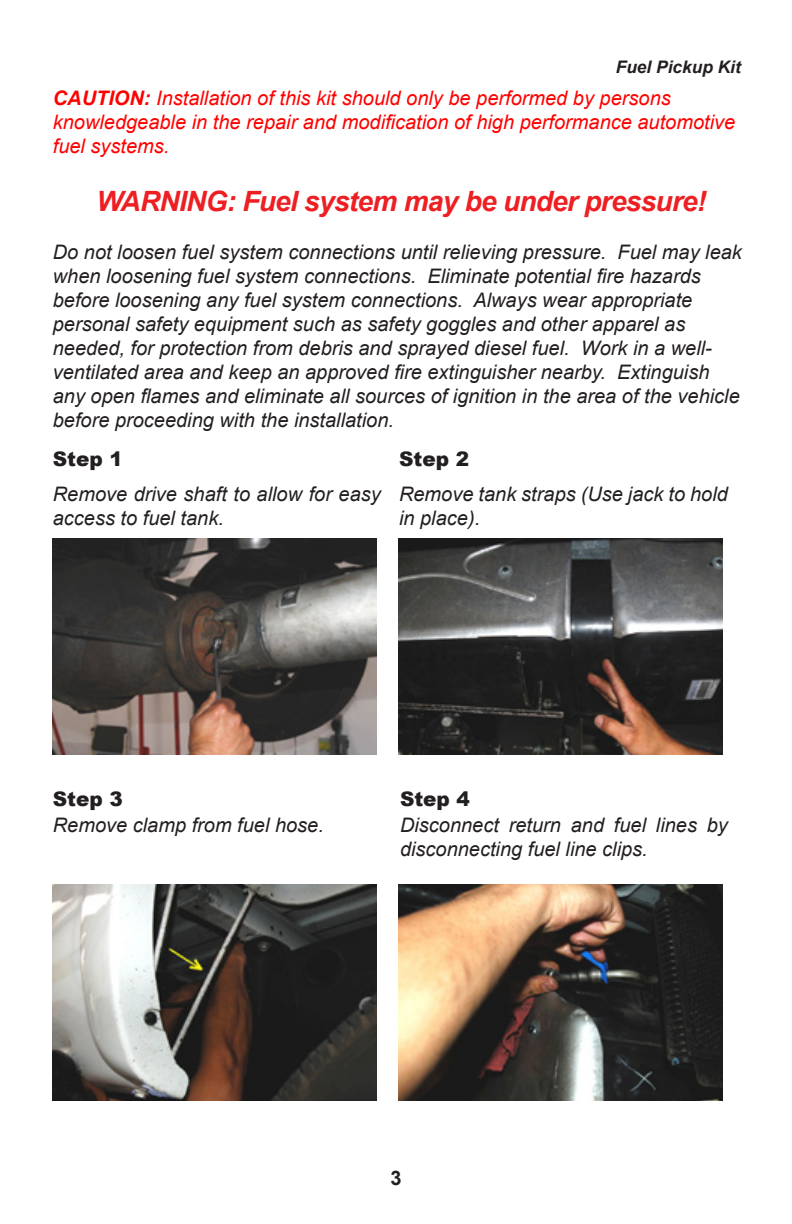
<style>
.page{position:relative;width:792px;height:1224px;background:#fff}
.page>*{position:absolute;margin:0;border:0;box-sizing:border-box;transform-origin:0 0}
.t1{font:italic 700 28px "Arial";letter-spacing:-.025em;color:#ee1f23}
.t2{font:italic 20px/24px "Arial";color:#231f20}
.t3{font:italic 20px/24px "Arial";color:#f00}
.t4{font:900 20px "Arial";color:#231f20}
.t5{font:700 20px "Arial";color:#231f20}
.t6{font:italic 700 17.2px "Arial";color:#231f20}
.s1{font-weight:700}
</style>
<div class="page">
<img style="left:53px;top:539px;width:324px;height:216px">
<img style="left:398px;top:539px;width:324px;height:216px">
<img style="left:53px;top:884px;width:324px;height:216px">
<img style="left:398px;top:884px;width:324px;height:216px">
<p class="t6" style="left:616px;top:56px;width:126px">Fuel Pickup Kit</p>
<p class="t3" style="left:53px;top:87px;width:684px"><span class="s1">CAUTION:</span> Installation of this kit should only be performed by persons knowledgeable in the repair and modification of high performance automotive fuel systems.</p>
<p class="t1" style="left:96px;top:182px;width:612px">WARNING: Fuel system may be under pressure!</p>
<p class="t2" style="left:53px;top:240px;width:691px">Do not loosen fuel system connections until relieving pressure. Fuel may leak when loosening fuel system connections. Eliminate potential fire hazards before loosening any fuel system connections. Always wear appropriate personal safety equipment such as safety goggles and other apparel as needed, for protection from debris and sprayed diesel fuel. Work in a well&shy;ventilated area and keep an approved fire extinguisher nearby. Extinguish any open flames and eliminate all sources of ignition in the area of the vehicle before proceeding with the installation.</p>
<p class="t4" style="left:53px;top:444px;width:72px">Step 1</p>
<p class="t2" style="left:53px;top:483px;width:329px">Remove drive shaft to allow for easy access to fuel tank.</p>
<p class="t4" style="left:399px;top:444px;width:71px">Step 2</p>
<p class="t2" style="left:399px;top:482px;width:330px">Remove tank straps (Use jack to hold in place).</p>
<p class="t4" style="left:53px;top:784px;width:72px">Step 3</p>
<p class="t2" style="left:53px;top:813px;width:273px">Remove clamp from fuel hose.</p>
<p class="t4" style="left:400px;top:784px;width:71px">Step 4</p>
<p class="t2" style="left:400px;top:813px;width:329px">Disconnect return and fuel lines by disconnecting fuel line clips.</p>
<p class="t5" style="left:390px;top:1163px;width:13px">3</p>
</div>
